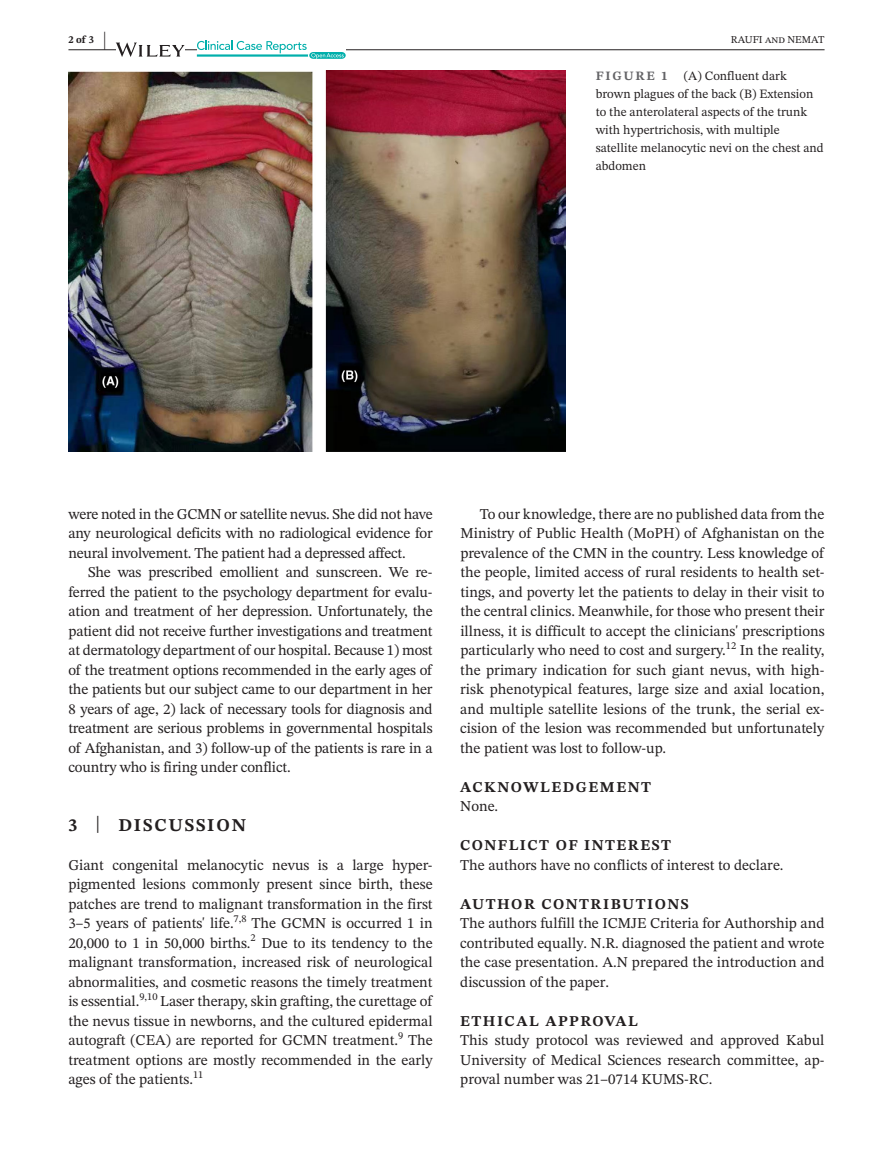
<style>
.page{position:relative;width:893px;height:1174px;background:#fff}
.page>*{position:absolute;margin:0;border:0;box-sizing:border-box;transform-origin:0 0}
.t1{font:700 18px "STIX Two Text";letter-spacing:.1em;color:#231f20}
.t2{font:15px/19.5px "STIX Two Text";letter-spacing:-.005em;color:#231f20;text-align:justify}
.t3{font:700 15px "STIX Two Text";letter-spacing:.1em;color:#231f20}
.t4{font:12.75px/18px "STIX Two Text";color:#231f20}
.t5{font:700 12.75px "STIX Two Text";letter-spacing:.14em;color:#636366}
.t6{font:10.5px "STIX Two Text";color:#231f20}
.t7{font:700 10.5px "STIX Two Text";color:#231f20}
.s1{font-size:21px}
.s2{font-weight:400;font-size:23.7px}
</style>
<div class="page">
<hr style="left:68px;top:49px;width:756px;height:1px;background:#231f20">
<svg style="left:116px;top:43px;width:69px;height:14px"></svg>
<svg style="left:197px;top:41px;width:149px;height:18px"></svg>
<img style="left:68px;top:70px;width:498px;height:381px">
<p class="t7" style="left:68px;top:32px;width:39px">2 of 3 <span class="s1">|</span></p>
<p class="t6" style="left:731px;top:32px;width:95px">RAUFI and NEMAT</p>
<p class="t4" style="left:596px;top:66px;width:229px;text-indent:88px">(A) Confluent dark brown plagues of the back (B) Extension to the anterolateral aspects of the trunk with hypertrichosis, with multiple satellite melanocytic nevi on the chest and abdomen</p>
<p class="t5" style="left:596px;top:66px;width:73px">FIGURE 1</p>
<p class="t2" style="left:68px;top:504px;width:366px">were noted in the GCMN or satellite nevus. She did not have any neurological deficits with no radiological evidence for neural involvement. The patient had a depressed affect.</p>
<p class="t2" style="left:68px;top:562px;width:366px;text-indent:20px">She was prescribed emollient and sunscreen. We re&shy;ferred the patient to the psychology department for evalu&shy;ation and treatment of her depression. Unfortunately, the patient did not receive further investigations and treatment at dermatology department of our hospital. Because 1) most of the treatment options recommended in the early ages of the patients but our subject came to our department in her 8 years of age, 2) lack of necessary tools for diagnosis and treatment are serious problems in governmental hospitals of Afghanistan, and 3) follow-up of the patients is rare in a country who is firing under conflict.</p>
<p class="t1" style="left:68px;top:812px;width:179px">3 <span class="s2">|</span> DISCUSSION</p>
<p class="t2" style="left:68px;top:855px;width:366px">Giant congenital melanocytic nevus is a large hyper&shy;pigmented lesions commonly present since birth, these patches are trend to malignant transformation in the first 3–5 years of patients' life.</p>
<p class="t6" style="left:234px;top:910px;width:14px">7,8</p>
<p class="t2" style="left:251px;top:913px;width:183px">The GCMN is occurred 1 in</p>
<p class="t2" style="left:68px;top:933px;width:184px">20,000 to 1 in 50,000 births.</p>
<p class="t6" style="left:251px;top:930px;width:7px">2</p>
<p class="t2" style="left:68px;top:933px;width:366px;text-indent:193px">Due to its tendency to the malignant transformation, increased risk of neurological abnormalities, and cosmetic reasons the timely treatment is essential.</p>
<p class="t6" style="left:139px;top:988px;width:20px">9,10</p>
<p class="t2" style="left:68px;top:991px;width:366px;text-indent:92px">Laser therapy, skin grafting, the curettage of the nevus tissue in newborns, and the cultured epidermal autograft (CEA) are reported for GCMN treatment.</p>
<p class="t6" style="left:398px;top:1027px;width:7px">9</p>
<p class="t2" style="left:68px;top:1030px;width:366px;text-indent:340px">The treatment options are mostly recommended in the early ages of the patients.</p>
<p class="t6" style="left:193px;top:1066px;width:12px">11</p>
<p class="t2" style="left:460px;top:504px;width:366px;text-indent:19px">To our knowledge, there are no published data from the Ministry of Public Health (MoPH) of Afghanistan on the prevalence of the CMN in the country. Less knowledge of the people, limited access of rural residents to health set&shy;tings, and poverty let the patients to delay in their visit to the central clinics. Meanwhile, for those who present their illness, it is difficult to accept the clinicians' prescriptions particularly who need to cost and surgery.</p>
<p class="t6" style="left:726px;top:637px;width:12px">12</p>
<p class="t2" style="left:460px;top:640px;width:366px;text-indent:280px">In the reality, the primary indication for such giant nevus, with high&shy;risk phenotypical features, large size and axial location, and multiple satellite lesions of the trunk, the serial ex&shy;cision of the lesion was recommended but unfortunately the patient was lost to follow-up.</p>
<p class="t3" style="left:460px;top:776px;width:192px">ACKNOWLEDGEMENT</p>
<p class="t2" style="left:460px;top:796px;width:40px">None.</p>
<p class="t3" style="left:460px;top:834px;width:212px">CONFLICT OF INTEREST</p>
<p class="t2" style="left:460px;top:855px;width:325px">The authors have no conflicts of interest to declare.</p>
<p class="t3" style="left:460px;top:893px;width:230px">AUTHOR CONTRIBUTIONS</p>
<p class="t2" style="left:460px;top:913px;width:366px">The authors fulfill the ICMJE Criteria for Authorship and contributed equally. N.R. diagnosed the patient and wrote the case presentation. A.N prepared the introduction and discussion of the paper.</p>
<p class="t3" style="left:460px;top:1010px;width:179px">ETHICAL APPROVAL</p>
<p class="t2" style="left:460px;top:1030px;width:366px">This study protocol was reviewed and approved Kabul University of Medical Sciences research committee, ap&shy;proval number was 21–0714 KUMS-RC.</p>
</div>
